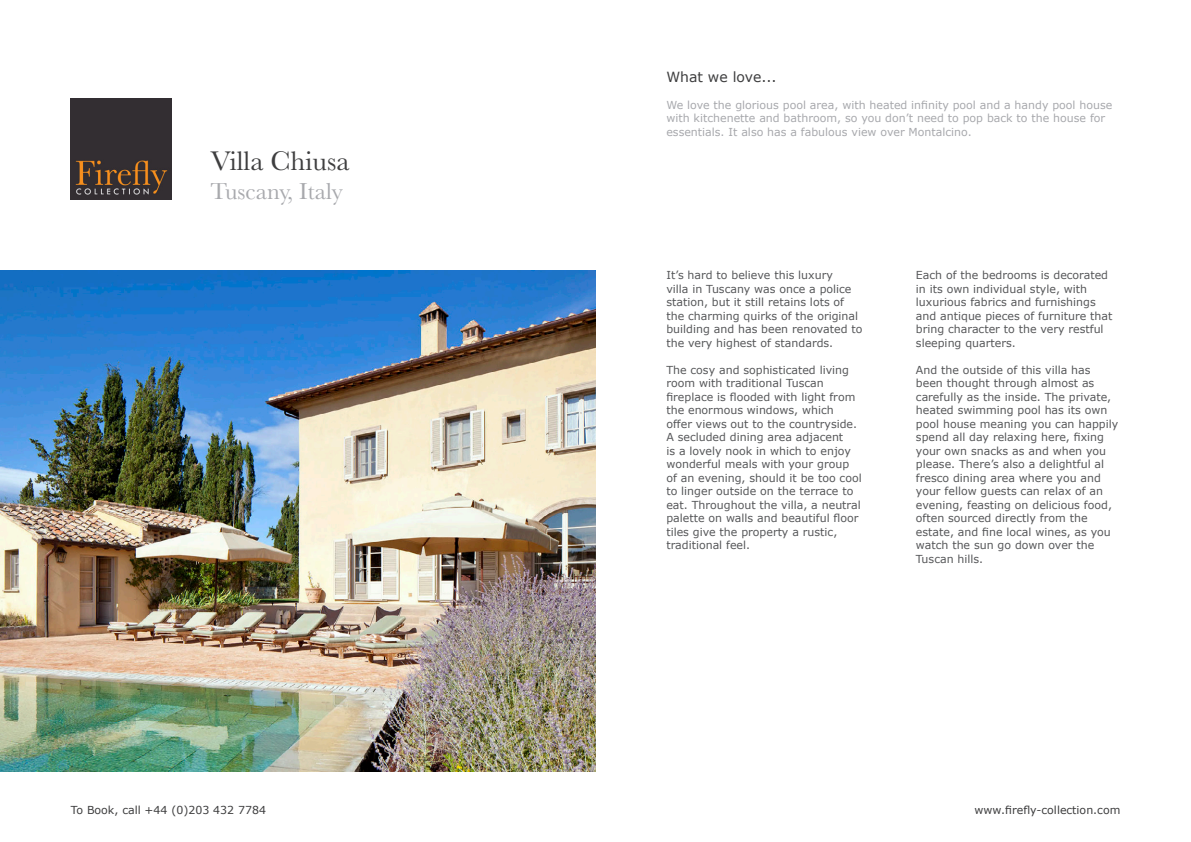
<style>
.page{position:relative;width:1191px;height:842px;background:#fff}
.page>*{position:absolute;margin:0;border:0;box-sizing:border-box;transform-origin:0 0}
.t1{font:28px "Baskerville";color:#3e3e3f}
.t2{font:24px "Baskerville";color:#a8a9ad}
.t3{font:14px "Verdana";color:#3e3e3f}
.t4{font:11px/13.5px "Verdana";color:#57585a}
.t5{font:11px/13.5px "Verdana";color:#a8a9ad}
.t6{font:11px "Verdana";color:#3e3e3f}
</style>
<div class="page">
<img style="left:71px;top:99px;width:101px;height:101px">
<img style="left:0;top:271px;width:595px;height:500px">
<p class="t1" style="left:210px;top:143px;width:140px">Villa Chiusa</p>
<p class="t2" style="left:210px;top:176px;width:134px">Tuscany, Italy</p>
<p class="t6" style="left:71px;top:802px;width:197px">To Book, call +44 (0)203 432 7784</p>
<p class="t3" style="left:666px;top:67px;width:112px">What we love...</p>
<p class="t5" style="left:666px;top:98px;width:447px">We love the glorious pool area, with heated infinity pool and a handy pool house with kitchenette and bathroom, so you don’t need to pop back to the house for essentials. It also has a fabulous view over Montalcino.</p>
<p class="t4" style="left:666px;top:268px;width:197px">It’s hard to believe this luxury<br>villa in Tuscany was once a police station, but it still retains lots of the charming quirks of the original building and has been renovated to the very highest of standards.</p>
<p class="t4" style="left:666px;top:363px;width:197px">The cosy and sophisticated living room with traditional Tuscan fireplace is flooded with light from the enormous windows, which offer views out to the countryside.<br>A secluded dining area adjacent<br>is a lovely nook in which to enjoy wonderful meals with your group of an evening, should it be too cool to linger outside on the terrace to eat. Throughout the villa, a neutral palette on walls and beautiful floor tiles give the property a rustic, traditional feel.</p>
<p class="t4" style="left:916px;top:268px;width:198px">Each of the bedrooms is decorated in its own individual style, with luxurious fabrics and furnishings and antique pieces of furniture that bring character to the very restful sleeping quarters.</p>
<p class="t4" style="left:916px;top:363px;width:204px">And the outside of this villa has been thought through almost as carefully as the inside. The private, heated swimming pool has its own pool house meaning you can happily spend all day relaxing here, fixing your own snacks as and when you please. There’s also a delightful al fresco dining area where you and your fellow guests can relax of an evening, feasting on delicious food, often sourced directly from the estate, and fine local wines, as you watch the sun go down over the<br>Tuscan hills.</p>
<p class="t6" style="left:974px;top:802px;width:147px">www.firefly-collection.com</p>
</div>
